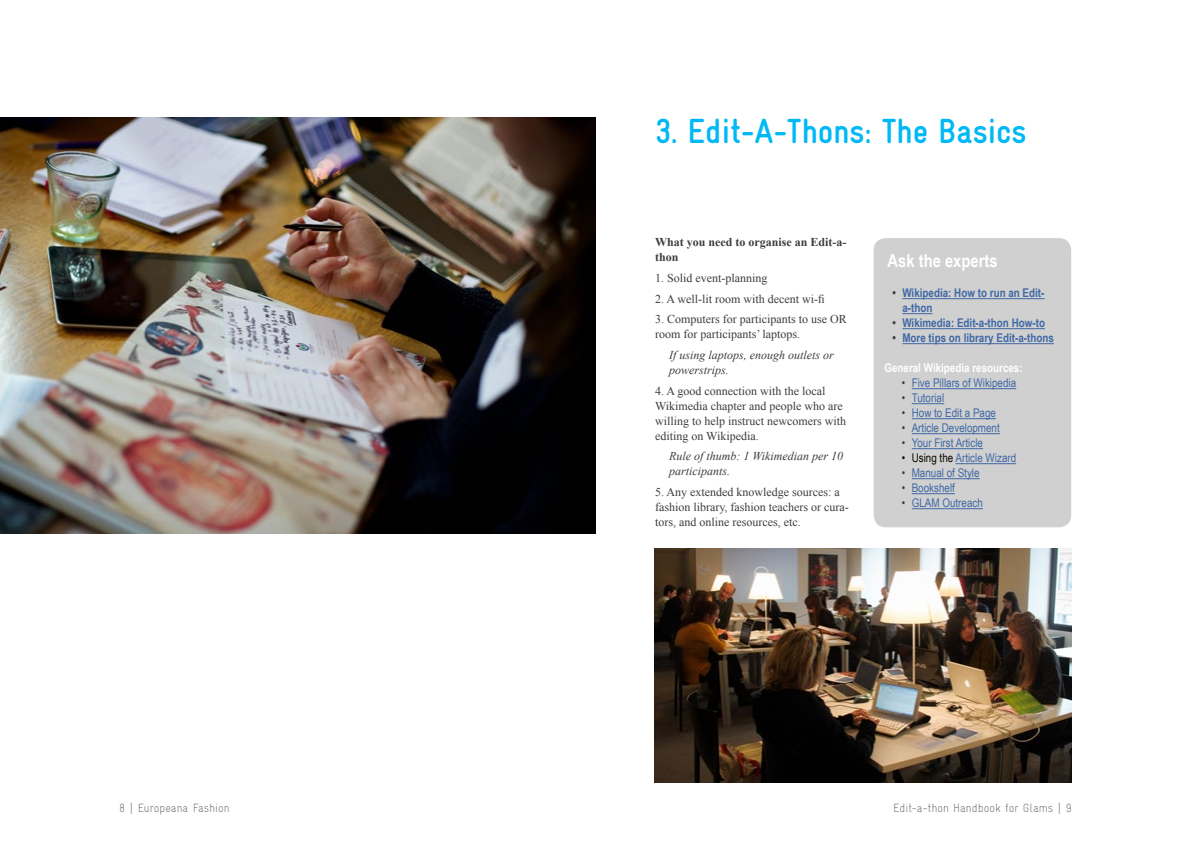
<style>
.page{position:relative;width:1191px;height:842px;background:#fff}
.page>*{position:absolute;margin:0;border:0;box-sizing:border-box;transform-origin:0 0}
.t1{font:700 35px "Gravur Condensed CY";color:#00b9f4}
.t2{font:700 18px "Arial Narrow";color:#fff}
.t3{font:12px/15px "Times New Roman";color:#3c3c3b}
.t4{font:12px "Arial Narrow";color:#3f68a5}
.t5{font:700 12px/15px "Arial Narrow";color:#3f68a5}
.t6{font:italic 12px/15px "Times New Roman";color:#3c3c3b}
.t7{font:12px "Gravur Condensed Light CE";color:#706f6f}
.t8{font:700 12px/15px "Times New Roman";color:#3c3c3b}
.t9{font:700 12px "Arial Narrow";color:#fff}
.s1{color:#3c3c3b}
.s2{color:#0b0700}
</style>
<div class="page">
<div style="left:873px;top:238px;width:198px;height:289px;background:#d0d0d0;border-radius:12px"></div>
<hr style="left:902px;top:298px;width:142px;height:1px;background:#3f68a5">
<hr style="left:902px;top:313px;width:30px;height:1px;background:#3f68a5">
<hr style="left:902px;top:328px;width:143px;height:1px;background:#3f68a5">
<hr style="left:902px;top:343px;width:152px;height:1px;background:#3f68a5">
<hr style="left:911px;top:388px;width:105px;height:1px;background:#3f68a5">
<hr style="left:911px;top:403px;width:33px;height:1px;background:#3f68a5">
<hr style="left:911px;top:418px;width:85px;height:1px;background:#3f68a5">
<hr style="left:911px;top:433px;width:88px;height:1px;background:#3f68a5">
<hr style="left:911px;top:448px;width:72px;height:1px;background:#3f68a5">
<hr style="left:955px;top:463px;width:61px;height:1px;background:#3f68a5">
<hr style="left:911px;top:478px;width:68px;height:1px;background:#3f68a5">
<hr style="left:911px;top:493px;width:44px;height:1px;background:#3f68a5">
<hr style="left:911px;top:508px;width:72px;height:1px;background:#3f68a5">
<img style="left:654px;top:548px;width:417px;height:234px">
<img style="left:0;top:117px;width:595px;height:416px">
<h1 class="t1" style="left:655px;top:111px;width:373px">3. Edit-A-Thons: The Basics</h1>
<p class="t8" style="left:655px;top:234px;width:193px">What you need to organise an Edit-a&shy;thon</p>
<p class="t3" style="left:655px;top:270px;width:114px">1. Solid event-planning</p>
<p class="t3" style="left:655px;top:291px;width:171px">2. A well-lit room with decent wi-fi</p>
<p class="t3" style="left:655px;top:312px;width:193px">3. Computers for participants to use OR room for participants’ laptops.</p>
<p class="t6" style="left:669px;top:347px;width:166px">If using laptops, enough outlets or powerstrips.</p>
<p class="t3" style="left:655px;top:383px;width:192px">4. A good connection with the local Wikimedia chapter and people who are willing to help instruct newcomers with editing on Wikipedia.</p>
<p class="t6" style="left:669px;top:448px;width:175px">Rule of thumb: 1 Wikimedian per 10 participants.</p>
<p class="t3" style="left:655px;top:484px;width:195px">5. Any extended knowledge sources: a fashion library, fashion teachers or cura&shy;tors, and online resources, etc.</p>
<h2 class="t2" style="left:887px;top:251px;width:111px">Ask the experts</h2>
<p class="t5" style="left:902px;top:286px;width:144px;text-indent:-10px"><span class="s1">•</span> Wikipedia: How to run an Edit&shy;a-thon</p>
<p class="t5" style="left:892px;top:316px;width:154px"><span class="s1">•</span> Wikimedia: Edit-a-thon How-to</p>
<p class="t5" style="left:892px;top:331px;width:163px"><span class="s1">•</span> More tips on library Edit-a-thons</p>
<p class="t9" style="left:884px;top:361px;width:140px">General Wikipedia resources:</p>
<p class="t4" style="left:901px;top:376px;width:116px"><span class="s1">•</span> Five Pillars of Wikipedia</p>
<p class="t4" style="left:901px;top:391px;width:44px"><span class="s1">•</span> Tutorial</p>
<p class="t4" style="left:901px;top:406px;width:96px"><span class="s1">•</span> How to Edit a Page</p>
<p class="t4" style="left:901px;top:421px;width:100px"><span class="s1">•</span> Article Development</p>
<p class="t4" style="left:901px;top:436px;width:83px"><span class="s1">•</span> Your First Article</p>
<p class="t4" style="left:901px;top:451px;width:116px"><span class="s2">• Using the</span> Article Wizard</p>
<p class="t4" style="left:901px;top:466px;width:79px"><span class="s1">•</span> Manual of Style</p>
<p class="t4" style="left:901px;top:481px;width:55px"><span class="s1">•</span> Bookshelf</p>
<p class="t4" style="left:901px;top:496px;width:83px"><span class="s1">•</span> GLAM Outreach</p>
<p class="t7" style="left:119px;top:801px;width:112px">8 | Europeana Fashion</p>
<p class="t7" style="left:893px;top:801px;width:180px">Edit-a-thon Handbook for Glams | 9</p>
</div>
